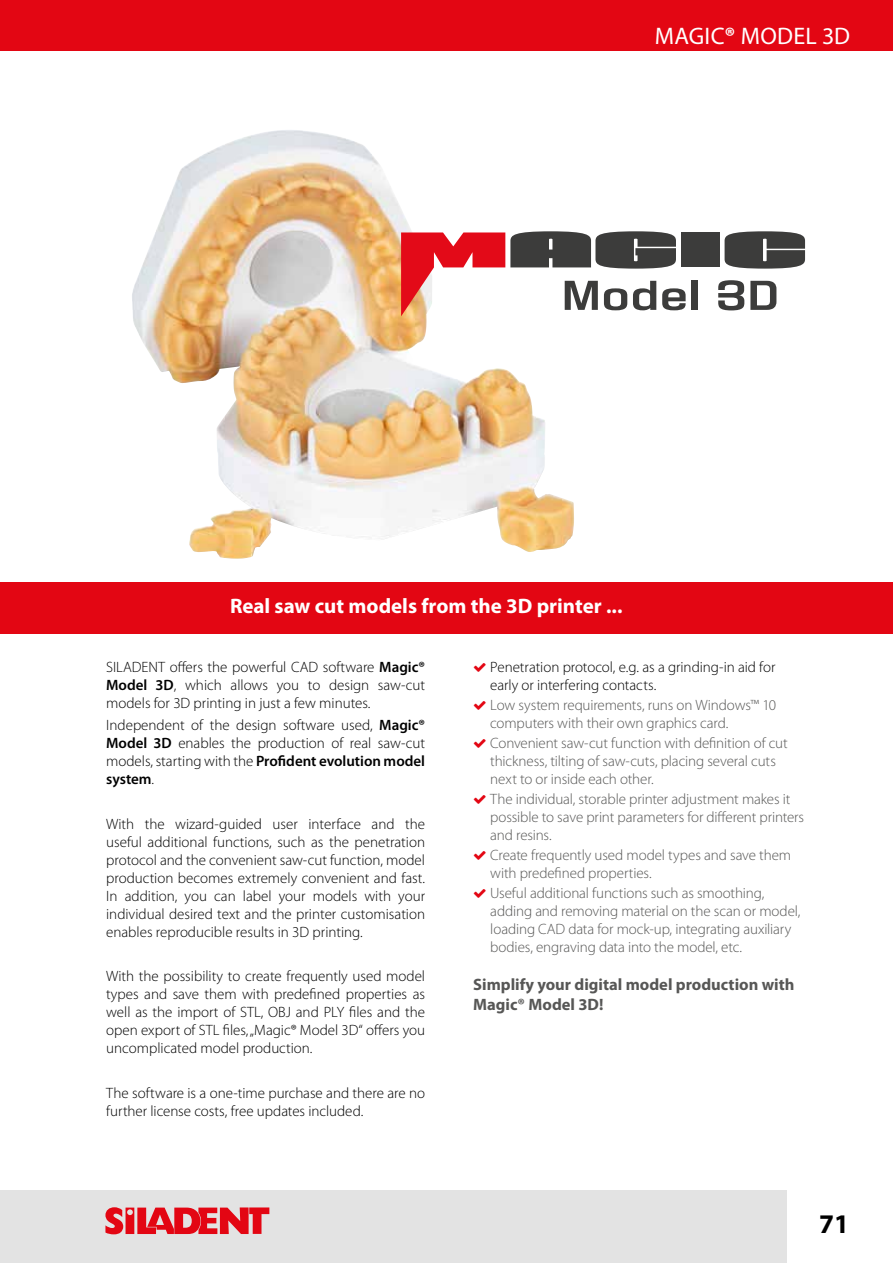
<style>
.page{position:relative;width:893px;height:1263px;background:#fff}
.page>*{position:absolute;margin:0;border:0;box-sizing:border-box;transform-origin:0 0}
.t1{font:700 27px "Myriad Pro";color:#000}
.t2{font:24px "Myriad Pro";letter-spacing:.015em;color:#fff}
.t3{font:700 21px "Myriad Pro";color:#fff}
.t4{font:700 16.5px/19.8px "Myriad Pro";color:#575756}
.t5{font:300 15px/18px "Myriad Pro";color:#000;text-align:justify}
.t6{font:300 15px/18px "Myriad Pro";letter-spacing:-.01em;color:#575756}
.s1{font-weight:700}
.s2{font-weight:600}
</style>
<div class="page">
<div style="left:0;top:0;width:893px;height:51px;background:#e30613"></div>
<div style="left:0;top:1190px;width:786px;height:73px;background:#e3e3e3"></div>
<svg style="left:105px;top:1207px;width:164px;height:27px"></svg>
<div style="left:0;top:582px;width:893px;height:51px;background:#e30613"></div>
<img style="left:132px;top:130px;width:442px;height:429px">
<div style="left:681px;top:232px;width:38px;height:35px;background:#3c3c3b"></div>
<svg style="left:725px;top:231px;width:80px;height:38px;background:#545453"></svg>
<svg style="left:401px;top:231px;width:285px;height:85px"></svg>
<div style="left:692px;top:281px;width:6px;height:29px;background:#3c3c3b"></div>
<svg style="left:718px;top:280px;width:26px;height:30px"></svg>
<svg style="left:750px;top:281px;width:26px;height:29px"></svg>
<h2 class="t2" style="left:655px;top:21px;width:197px">MAGIC<span class="s1">®</span> MODEL 3D</h2>
<h3 class="t3" style="left:230px;top:592px;width:394px">Real saw cut models from the 3D printer ...</h3>
<p class="t5" style="left:106px;top:658px;width:320px">SILADENT offers the powerful CAD software <span class="s2">Magic® Model 3D</span>, which allows you to design saw-cut models for 3D printing in just a few minutes.</p>
<p class="t5" style="left:106px;top:716px;width:320px">Independent of the design software used, <span class="s2">Magic® Model 3D</span> enables the production of real saw-cut models, starting with the <span class="s2">Profident evolution model system</span>.</p>
<p class="t5" style="left:106px;top:815px;width:320px">With the wizard-guided user interface and the useful additional functions, such as the penetration protocol and the convenient saw-cut function, model production becomes extremely convenient and fast.<br>In addition, you can label your models with your individual desired text and the printer customisation enables reproducible results in 3D printing.</p>
<p class="t5" style="left:106px;top:967px;width:320px">With the possibility to create frequently used model types and save them with predefined properties as well as the import of STL, OBJ and PLY files and the open export of STL files, „Magic® Model 3D“ offers you uncomplicated model production.</p>
<p class="t5" style="left:106px;top:1084px;width:320px">The software is a one-time purchase and there are no further license costs, free updates included.</p>
<p class="t5" style="left:490px;top:658px;width:287px">Penetration protocol, e.g. as a grinding-in aid for early or interfering contacts.</p>
<p class="t6" style="left:490px;top:696px;width:287px">Low system requirements, runs on Windows™ 10 computers with their own graphics card.</p>
<p class="t6" style="left:490px;top:734px;width:299px">Convenient saw-cut function with definition of cut thickness, tilting of saw-cuts, placing several cuts next to or inside each other.</p>
<p class="t6" style="left:490px;top:790px;width:315px">The individual, storable printer adjustment makes it possible to save print parameters for different printers and resins.</p>
<p class="t6" style="left:490px;top:846px;width:302px">Create frequently used model types and save them with predefined properties.</p>
<p class="t6" style="left:490px;top:885px;width:312px">Useful additional functions such as smoothing, adding and removing material on the scan or model, loading CAD data for mock-up, integrating auxiliary bodies, engraving data into the model, etc.</p>
<p class="t4" style="left:473px;top:974px;width:323px">Simplify your digital model production with<br>Magic® Model 3D!</p>
<h1 class="t1" style="left:819px;top:1206px;width:31px">71</h1>
</div>
